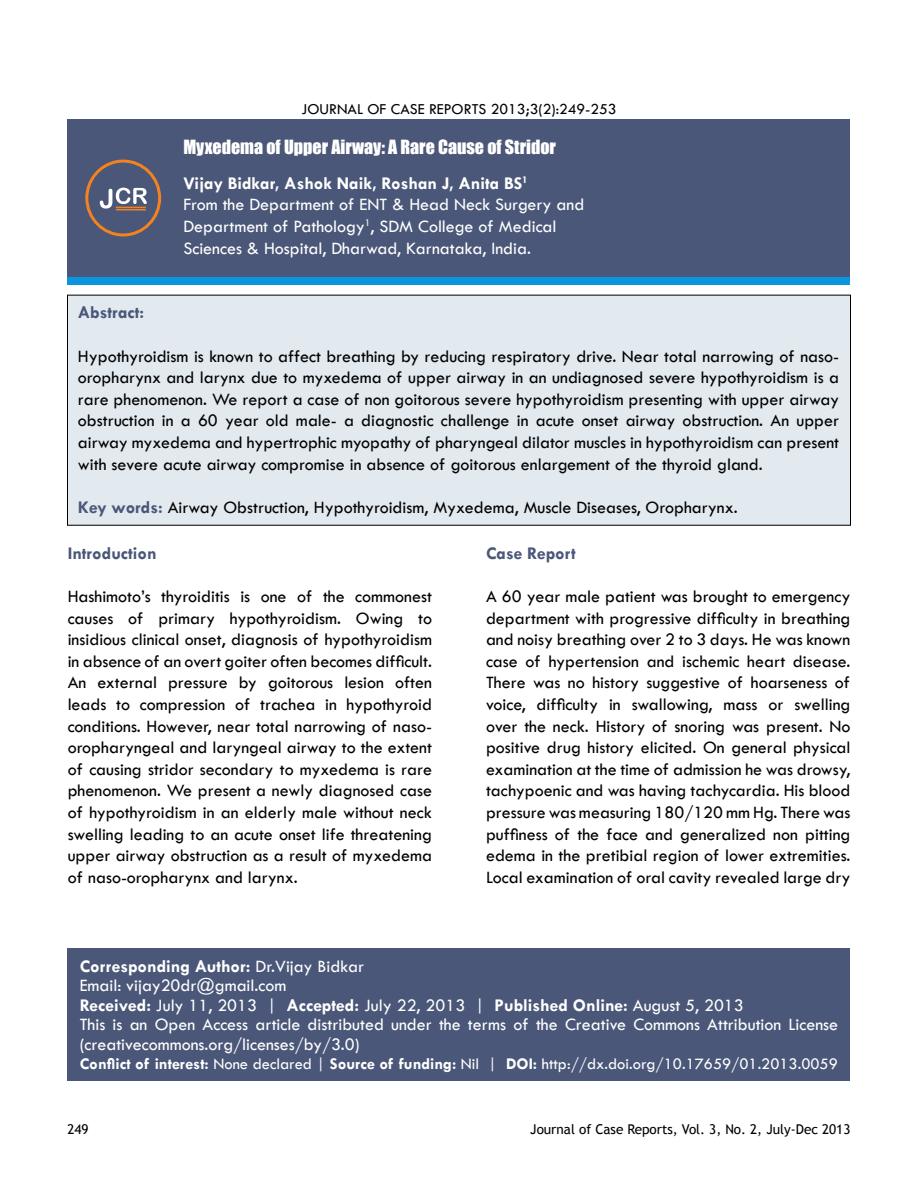
<style>
.page{position:relative;width:918px;height:1188px;background:#fff}
.page>*{position:absolute;margin:0;border:0;box-sizing:border-box;transform-origin:0 0}
.t1{font:18px/21.6px "Tw Cen";color:#000;text-align:justify}
.t2{font:18px/19.5px "Tw Cen";color:#fff}
.t3{font:18px "Impact";color:#fff}
.t4{font:700 18px "Tw Cen";color:#4a5778}
.t5{font:16.5px "Tw Cen";color:#fff}
.t6{font:15.75px "Tw Cen";color:#000}
.t7{font:13.5px "Trebuchet MS";color:#000}
.s1{font-weight:700}
.s2{font-weight:700;color:#4a5778}
</style>
<div class="page">
<div style="left:68px;top:119px;width:782px;height:158px;background:#4a5778"></div>
<div style="left:68px;top:295px;width:782px;height:230px;background:#e2e9ef"></div>
<div style="left:68px;top:948px;width:782px;height:132px;background:#4a5778"></div>
<div style="left:68px;top:277px;width:782px;height:7px;background:#0a95df"></div>
<svg style="left:85px;top:159px;width:77px;height:78px"></svg>
<hr style="left:116px;top:207px;width:30px;height:1px;background:#f58220">
<hr style="left:116px;top:209px;width:30px;height:1px;background:#f58220">
<p class="t6" style="left:301px;top:99px;width:317px">JOURNAL OF CASE REPORTS 2013;3(2):249-253</p>
<p class="t3" style="left:183px;top:133px;width:374px">Myxedema of Upper Airway: A Rare Cause of Stridor</p>
<p class="t2" style="left:183px;top:172px;width:402px;line-height:21.6px"><span class="s1">Vijay Bidkar, Ashok Naik, Roshan J, Anita BS</span><sup>1<br></sup>From the Department of ENT &amp; Head Neck Surgery and Department of Pathology<sup>1</sup>, SDM College of Medical Sciences &amp; Hospital, Dharwad, Karnataka, India.</p>
<p class="t4" style="left:78px;top:302px;width:68px">Abstract:</p>
<p class="t1" style="left:78px;top:345px;width:763px">Hypothyroidism is known to affect breathing by reducing respiratory drive. Near total narrowing of naso&shy;oropharynx and larynx due to myxedema of upper airway in an undiagnosed severe hypothyroidism is a rare phenomenon. We report a case of non goitorous severe hypothyroidism presenting with upper airway obstruction in a 60 year old male- a diagnostic challenge in acute onset airway obstruction. An upper airway myxedema and hypertrophic myopathy of pharyngeal dilator muscles in hypothyroidism can present with severe acute airway compromise in absence of goitorous enlargement of the thyroid gland.</p>
<p class="t1" style="left:78px;top:496px;width:661px"><span class="s2">Key words:</span> Airway Obstruction, Hypothyroidism, Myxedema, Muscle Diseases, Oropharynx.</p>
<p class="t4" style="left:68px;top:542px;width:90px">Introduction</p>
<p class="t1" style="left:68px;top:585px;width:366px">Hashimoto’s thyroiditis is one of the commonest causes of primary hypothyroidism. Owing to insidious clinical onset, diagnosis of hypothyroidism in absence of an overt goiter often becomes difficult.<br>An external pressure by goitorous lesion often leads to compression of trachea in hypothyroid conditions. However, near total narrowing of naso&shy;oropharyngeal and laryngeal airway to the extent of causing stridor secondary to myxedema is rare phenomenon. We present a newly diagnosed case of hypothyroidism in an elderly male without neck swelling leading to an acute onset life threatening upper airway obstruction as a result of myxedema of naso-oropharynx and larynx.</p>
<p class="t4" style="left:486px;top:542px;width:91px">Case Report</p>
<p class="t1" style="left:486px;top:585px;width:366px">A 60 year male patient was brought to emergency department with progressive difficulty in breathing and noisy breathing over 2 to 3 days. He was known case of hypertension and ischemic heart disease.<br>There was no history suggestive of hoarseness of voice, difficulty in swallowing, mass or swelling over the neck. History of snoring was present. No positive drug history elicited. On general physical examination at the time of admission he was drowsy, tachypoenic and was having tachycardia. His blood pressure was measuring 180/120 mm Hg. There was puffiness of the face and generalized non pitting edema in the pretibial region of lower extremities.<br>Local examination of oral cavity revealed large dry</p>
<p class="t2" style="left:80px;top:956px;width:760px"><span class="s1">Corresponding Author:</span> Dr.Vijay Bidkar<br>Email: vijay20dr@gmail.com<br><span class="s1">Received:</span> July 11, 2013 | <span class="s1">Accepted:</span> July 22, 2013 | <span class="s1">Published Online:</span> August 5, 2013<br>This is an Open Access article distributed under the terms of the Creative Commons Attribution License (creativecommons.org/licenses/by/3.0)</p>
<p class="t5" style="left:80px;top:1054px;width:760px"><span class="s1">Conflict of interest:</span> None declared | <span class="s1">Source of funding:</span> Nil | <span class="s1">DOI:</span> http://dx.doi.org/10.17659/01.2013.0059</p>
<p class="t7" style="left:68px;top:1121px;width:23px">249</p>
<p class="t7" style="left:530px;top:1121px;width:322px">Journal of Case Reports, Vol. 3, No. 2, July-Dec 2013</p>
</div>
